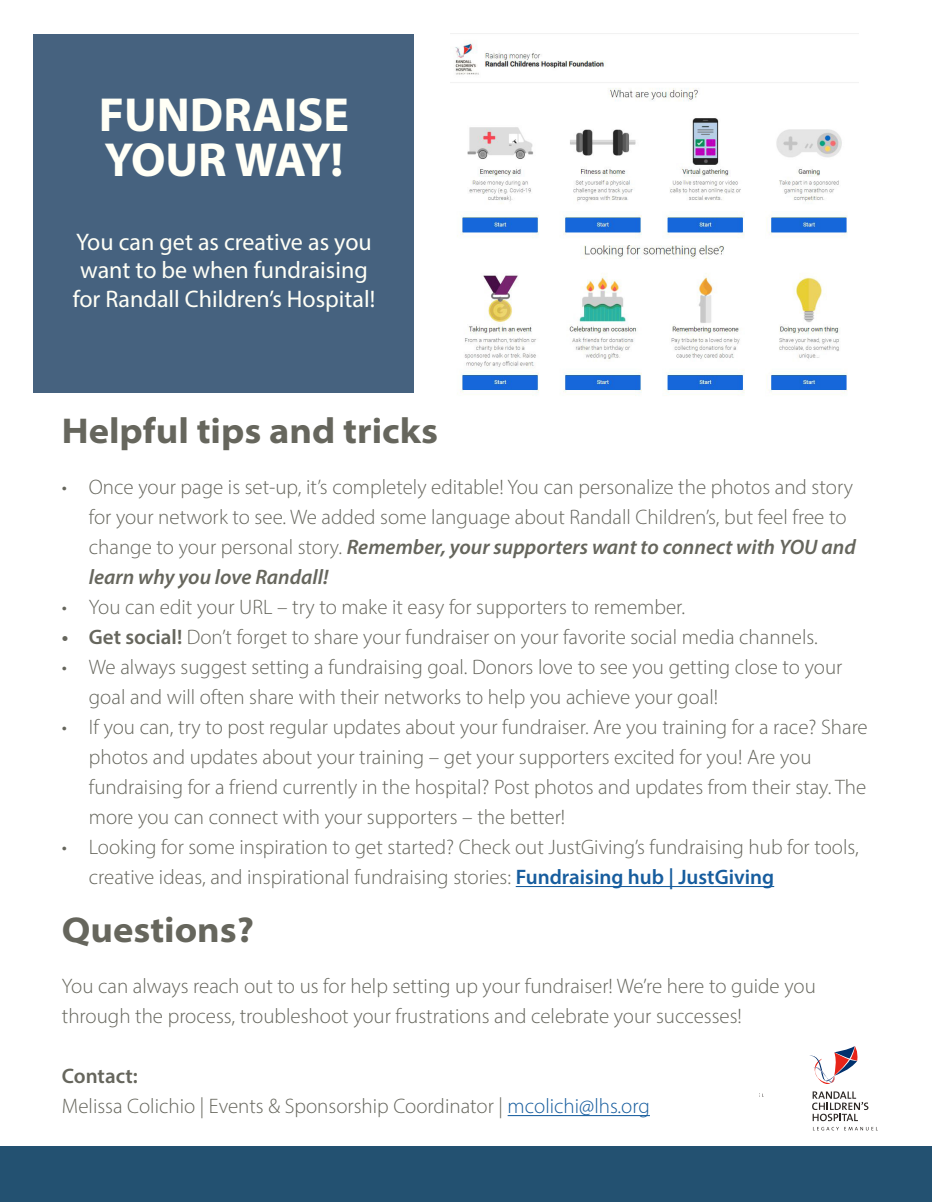
<style>
.page{position:relative;width:932px;height:1202px;background:#fff}
.page>*{position:absolute;margin:0;border:0;box-sizing:border-box;transform-origin:0 0}
.t1{font:700 48px "Myriad Pro";color:#fffff6}
.t2{font:700 semi-expanded 36px "Myriad Pro";color:#66665d}
.t3{font:24px/28.5px "Myriad Pro";color:#fffff6;text-align:center}
.t4{font:300 21px/30px "Myriad Pro";color:#66665d}
.t5{font:600 21px "Myriad Pro";color:#66665d}
.s1{font-weight:600;font-style:italic}
.s2{font-weight:600}
.s3{font-weight:600;color:#175d9e}
.s4{color:#175d9e}
</style>
<div class="page">
<div style="left:34px;top:34px;width:380px;height:358px;background:#46627f"></div>
<hr style="left:515px;top:886px;width:259px;height:1px;background:#175d9e">
<img style="left:451px;top:42px;width:407px;height:354px">
<div style="left:0;top:1146px;width:932px;height:56px;background:#235171"></div>
<hr style="left:507px;top:1115px;width:143px;height:1px;background:#175d9e">
<svg style="left:809px;top:1046px;width:49px;height:38px"></svg>
<svg style="left:812px;top:1091px;width:65px;height:39px"></svg>
<p class="t1" style="left:99px;top:84px;width:252px">FUNDRAISE</p>
<p class="t1" style="left:104px;top:129px;width:240px">YOUR WAY!</p>
<p class="t3" style="left:73px;top:227px;width:304px">You can get as creative as you want to be when fundraising for Randall Children’s Hospital!</p>
<p class="t2" style="left:62px;top:407px;width:377px">Helpful tips and tricks</p>
<p class="t4" style="left:89px;top:472px;width:768px;text-indent:-27px">• Once your page is set-up, it’s completely editable! You can personalize the photos and story for your network to see. We added some language about Randall Children’s, but feel free to change to your personal story. <span class="s1">Remember, your supporters want to connect with YOU and learn why you love Randall!</span></p>
<p class="t4" style="left:62px;top:592px;width:624px">• You can edit your URL – try to make it easy for supporters to remember.</p>
<p class="t4" style="left:62px;top:622px;width:757px"><span class="s2">• Get social!</span> Don’t forget to share your fundraiser on your favorite social media channels.</p>
<p class="t4" style="left:89px;top:652px;width:755px;text-indent:-27px">• We always suggest setting a fundraising goal. Donors love to see you getting close to your goal and will often share with their networks to help you achieve your goal!</p>
<p class="t4" style="left:89px;top:712px;width:780px;text-indent:-27px">• If you can, try to post regular updates about your fundraiser. Are you training for a race? Share photos and updates about your training – get your supporters excited for you! Are you fundraising for a friend currently in the hospital? Post photos and updates from their stay. The more you can connect with your supporters – the better!</p>
<p class="t4" style="left:89px;top:832px;width:771px;text-indent:-27px">• Looking for some inspiration to get started? Check out JustGiving’s fundraising hub for tools, creative ideas, and inspirational fundraising stories: <span class="s3">Fundraising hub | JustGiving</span></p>
<p class="t2" style="left:62px;top:906px;width:194px">Questions?</p>
<p class="t4" style="left:62px;top:971px;width:755px">You can always reach out to us for help setting up your fundraiser! We’re here to guide you through the process, troubleshoot your frustrations and celebrate your successes!</p>
<p class="t5" style="left:62px;top:1063px;width:77px">Contact:</p>
<p class="t4" style="left:62px;top:1091px;width:589px">Melissa Colichio | Events &amp; Sponsorship Coordinator | <span class="s4">mcolichi@lhs.org</span></p>
</div>
